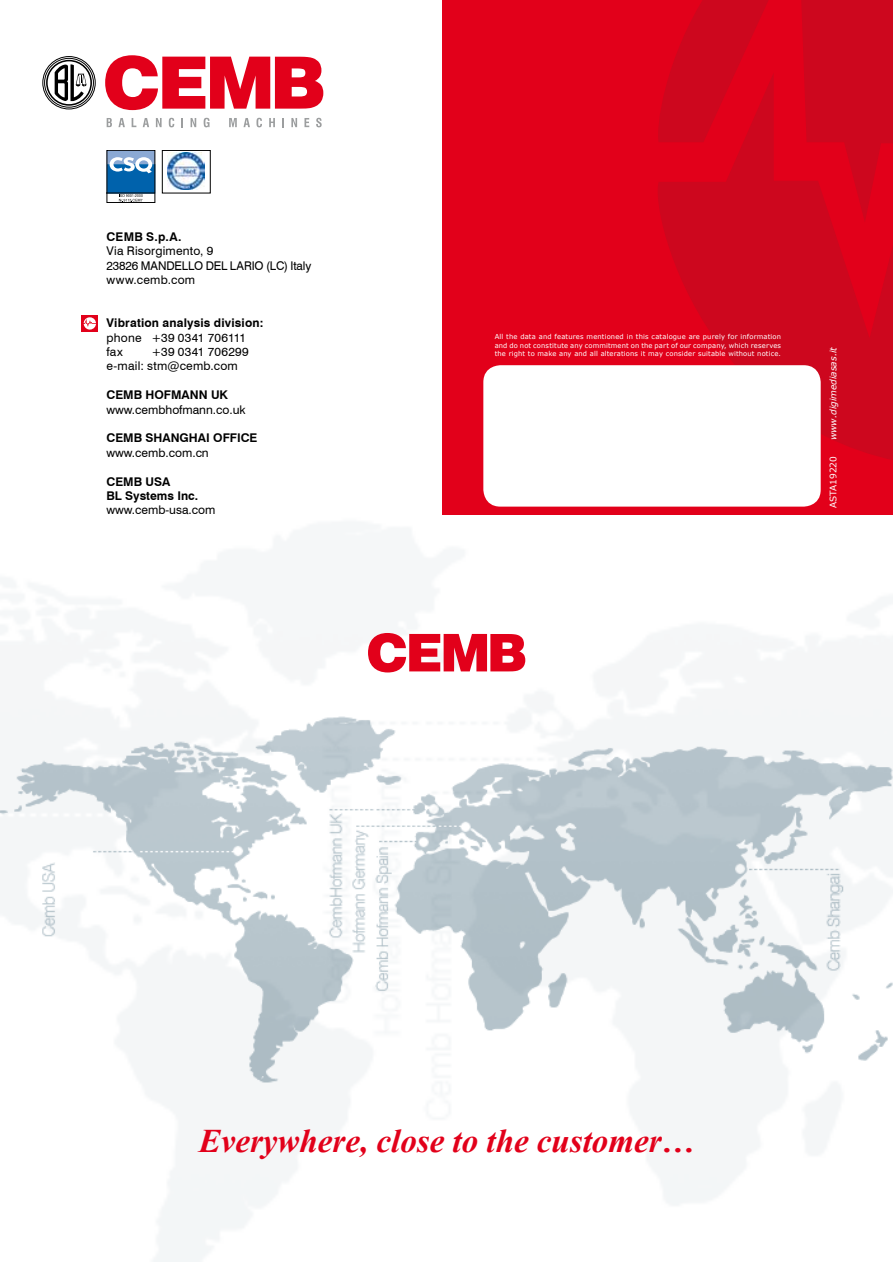
<style>
.page{position:relative;width:893px;height:1263px;background:#fff}
.page>*{position:absolute;margin:0;border:0;box-sizing:border-box;transform-origin:0 0}
.t1{font:italic 700 33px "Times New Roman";color:#e2001a}
.t2{font:12px/14.4px "Swiss 721 BT";color:#000}
.t3{font:700 12px/14.4px "Swiss 721 BT";color:#000}
.t4{font:12px/14.4px "Swiss 721 BT";letter-spacing:.02em;color:#000}
.t5{font:italic 9px "Verdana";color:#fff}
.t6{font:9px "Verdana";color:#fff}
.t7{font:6.75px/8.1px "Verdana";letter-spacing:.025em;color:#fff;text-align:justify}
</style>
<div class="page">
<img style="left:154px;top:514px;width:739px;height:748px">
<div style="left:442px;top:0;width:451px;height:514px;background:#e2001a"></div>
<svg style="left:670px;top:0;width:223px;height:72px;fill:#cd071e"></svg>
<svg style="left:658px;top:72px;width:235px;height:388px;fill:#cd071e"></svg>
<div style="left:81px;top:315px;width:17px;height:17px;background:#e2001a"></div>
<svg style="left:84px;top:317px;width:12px;height:13px"></svg>
<div style="left:162px;top:150px;width:48px;height:43px;border:1px solid #000"></div>
<div style="left:107px;top:165px;width:48px;height:28px;background:#0062ac;border:1px solid #0062ac"></div>
<hr style="left:107px;top:193px;width:48px;height:1px;background:#000">
<div style="left:107px;top:150px;width:48px;height:14px;background:#8ba9d4"></div>
<div style="left:107px;top:150px;width:48px;height:14px;border:1px solid #8ba9d4"></div>
<svg style="left:110px;top:157px;width:42px;height:16px"></svg>
<div style="left:107px;top:150px;width:48px;height:53px;border:1px solid #000"></div>
<svg style="left:119px;top:194px;width:24px;height:8px"></svg>
<img style="left:168px;top:153px;width:37px;height:37px">
<svg style="left:55px;top:64px;width:31px;height:37px"></svg>
<div style="left:46px;top:60px;width:46px;height:46px;border:2px solid #000;border-radius:50%"></div>
<div style="left:44px;top:58px;width:50px;height:50px;border:1px solid #000;border-radius:50%"></div>
<div style="left:43px;top:56px;width:53px;height:53px;border:1px solid #000;border-radius:50%"></div>
<svg style="left:105px;top:55px;width:218px;height:55px"></svg>
<svg style="left:107px;top:118px;width:5px;height:9px"></svg>
<svg style="left:118px;top:118px;width:7px;height:9px"></svg>
<svg style="left:132px;top:118px;width:4px;height:9px"></svg>
<svg style="left:143px;top:118px;width:6px;height:9px"></svg>
<svg style="left:156px;top:118px;width:6px;height:9px"></svg>
<svg style="left:169px;top:118px;width:5px;height:9px"></svg>
<svg style="left:181px;top:118px;width:2px;height:9px"></svg>
<svg style="left:191px;top:118px;width:5px;height:9px"></svg>
<svg style="left:204px;top:118px;width:5px;height:9px"></svg>
<svg style="left:229px;top:118px;width:8px;height:9px"></svg>
<svg style="left:243px;top:118px;width:7px;height:9px"></svg>
<svg style="left:256px;top:118px;width:6px;height:9px"></svg>
<svg style="left:269px;top:118px;width:6px;height:9px"></svg>
<svg style="left:282px;top:118px;width:2px;height:9px"></svg>
<svg style="left:291px;top:118px;width:6px;height:9px"></svg>
<svg style="left:304px;top:118px;width:5px;height:9px"></svg>
<svg style="left:316px;top:118px;width:6px;height:9px"></svg>
<svg style="left:368px;top:633px;width:157px;height:39px"></svg>
<div style="left:483px;top:365px;width:338px;height:142px;background:#fff;border-radius:17px"></div>
<img style="left:0;top:702px;width:893px;height:397px">
<h2 class="t3" style="left:106px;top:229px;width:77px">CEMB S.p.A.</h2>
<h2 class="t2" style="left:106px;top:244px;width:206px">Via Risorgimento, 9<br>23826 MANDELLO DEL LARIO (LC) Italy www.cemb.com</h2>
<h2 class="t3" style="left:106px;top:316px;width:158px">Vibration analysis division:</h2>
<h2 class="t2" style="left:106px;top:330px;width:141px">phone +39 0341 706111 fax</h2>
<h2 class="t4" style="left:106px;top:344px;width:144px;text-indent:45px">+39 0341 706299 e-mail: stm@cemb.com</h2>
<h2 class="t3" style="left:106px;top:388px;width:123px">CEMB HOFMANN UK</h2>
<h2 class="t2" style="left:106px;top:402px;width:141px">www.cembhofmann.co.uk</h2>
<h2 class="t3" style="left:106px;top:431px;width:152px">CEMB SHANGHAI OFFICE</h2>
<h2 class="t2" style="left:106px;top:445px;width:104px">www.cemb.com.cn</h2>
<h2 class="t3" style="left:106px;top:474px;width:93px">CEMB USA<br>BL Systems Inc.</h2>
<h2 class="t2" style="left:106px;top:503px;width:110px">www.cemb-usa.com</h2>
<p class="t7" style="left:495px;top:333px;width:288px">All the data and features mentioned in this catalogue are purely for information and do not constitute any commitment on the part of our company, which reserves the right to make any and all alterations it may consider suitable without notice.</p>
<h3 class="t5" style="left:827px;top:440px;width:95px;rotate:-90deg">www.digimediasas.it</h3>
<h3 class="t6" style="left:827px;top:508px;width:54px;rotate:-90deg">ASTA19220</h3>
<h1 class="t1" style="left:199px;top:1118px;width:497px">Everywhere, close to the customer…</h1>
</div>
